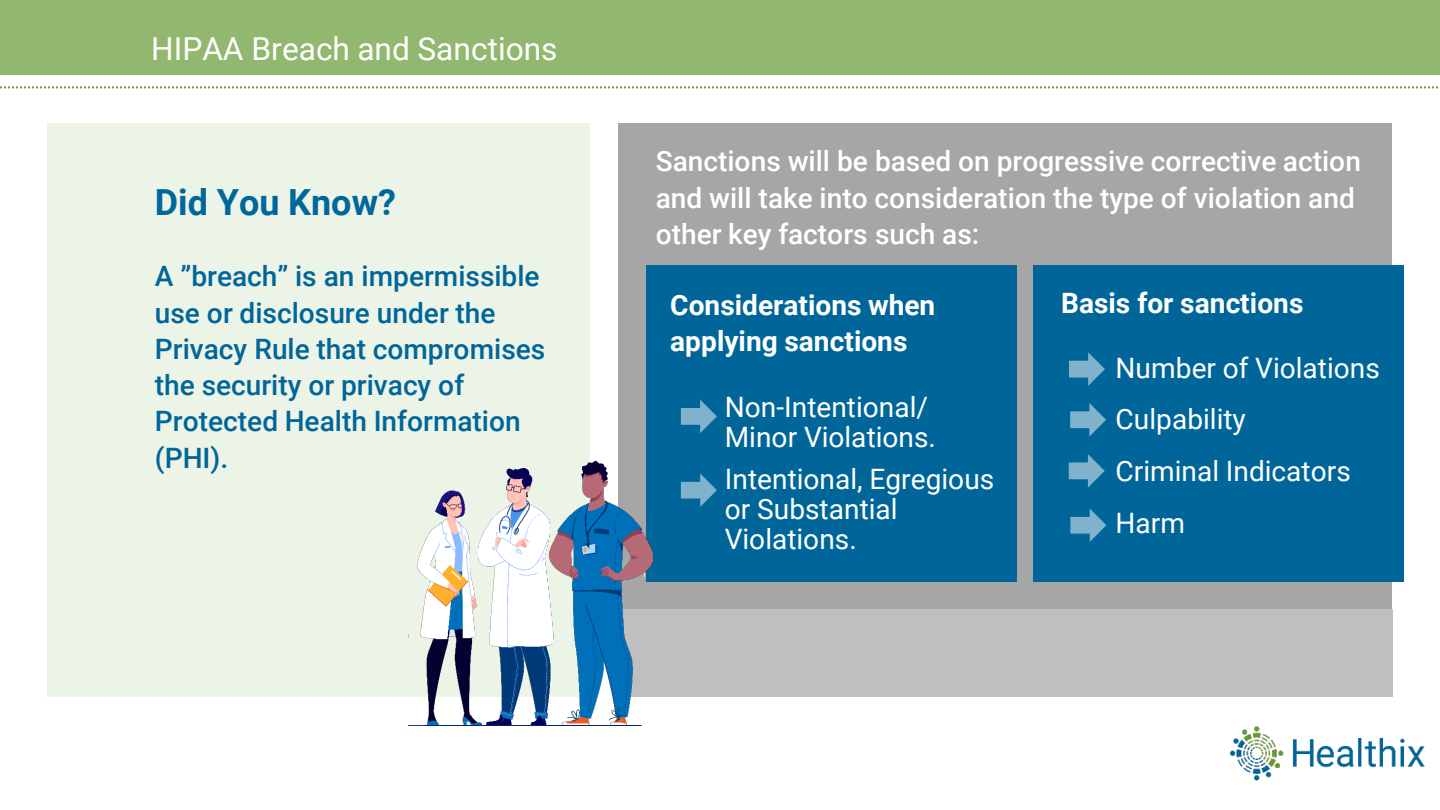
<style>
.page{position:relative;width:1440px;height:810px;background:#fff}
.page>*{position:absolute;margin:0;border:0;box-sizing:border-box;transform-origin:0 0}
.t1{font:700 36px "Roboto";color:#00679a}
.t2{font:31.6px "Roboto";color:#fff}
.t3{font:500 28px/36.2px "Roboto";color:#069}
.t4{font:28px/30px "Roboto";letter-spacing:.005em;color:#fff}
.t5{font:500 28px/36.4px "Roboto";color:#fff}
.t6{font:700 28px/36px "Roboto";color:#fff}
</style>
<div class="page">
<img style="left:1230px;top:726px;width:195px;height:55px">
<div style="left:619px;top:123px;width:773px;height:486px;background:#a6a6a6"></div>
<div style="left:646px;top:265px;width:371px;height:316px;background:#069"></div>
<div style="left:48px;top:123px;width:542px;height:573px;background:#ecf3e7"></div>
<div style="left:0;top:0;width:1440px;height:75px;background:#92b86f"></div>
<svg style="left:0;top:86px;width:1439px;height:2px"></svg>
<div style="left:619px;top:609px;width:773px;height:87px;background:#bfbfbf"></div>
<svg style="left:681px;top:400px;width:36px;height:33px"></svg>
<svg style="left:681px;top:474px;width:36px;height:33px"></svg>
<div style="left:1034px;top:265px;width:370px;height:316px;background:#069"></div>
<svg style="left:1069px;top:352px;width:36px;height:34px"></svg>
<svg style="left:1070px;top:403px;width:36px;height:34px"></svg>
<svg style="left:1069px;top:454px;width:36px;height:34px"></svg>
<svg style="left:1070px;top:509px;width:36px;height:33px"></svg>
<img style="left:409px;top:462px;width:244px;height:264px">
<svg style="left:409px;top:470px;width:40px;height:82px"></svg>
<p class="t2" style="left:151px;top:26px;width:408px">HIPAA Breach and Sanctions</p>
<p class="t1" style="left:155px;top:177px;width:243px">Did You Know?</p>
<h2 class="t3" style="left:155px;top:257px;width:392px">A ”breach” is an impermissible use or disclosure under the<br>Privacy Rule that compromises the security or privacy of<br>Protected Health Information (PHI).</h2>
<p class="t5" style="left:656px;top:142px;width:707px">Sanctions will be based on progressive corrective action and will take into consideration the type of violation and other key factors such as:</p>
<p class="t6" style="left:670px;top:286px;width:267px">Considerations when applying sanctions</p>
<p class="t4" style="left:725px;top:391px;width:213px">Non-Intentional/<br>Minor Violations.</p>
<p class="t4" style="left:725px;top:463px;width:271px">Intentional, Egregious or Substantial<br>Violations.</p>
<p class="t6" style="left:1061px;top:284px;width:244px">Basis for sanctions</p>
<p class="t4" style="left:1116px;top:342px;width:266px;line-height:50.4px">Number of Violations<br>Culpability</p>
<p class="t4" style="left:1116px;top:455px;width:237px">Criminal Indicators</p>
<p class="t4" style="left:1116px;top:507px;width:71px">Harm</p>
</div>
